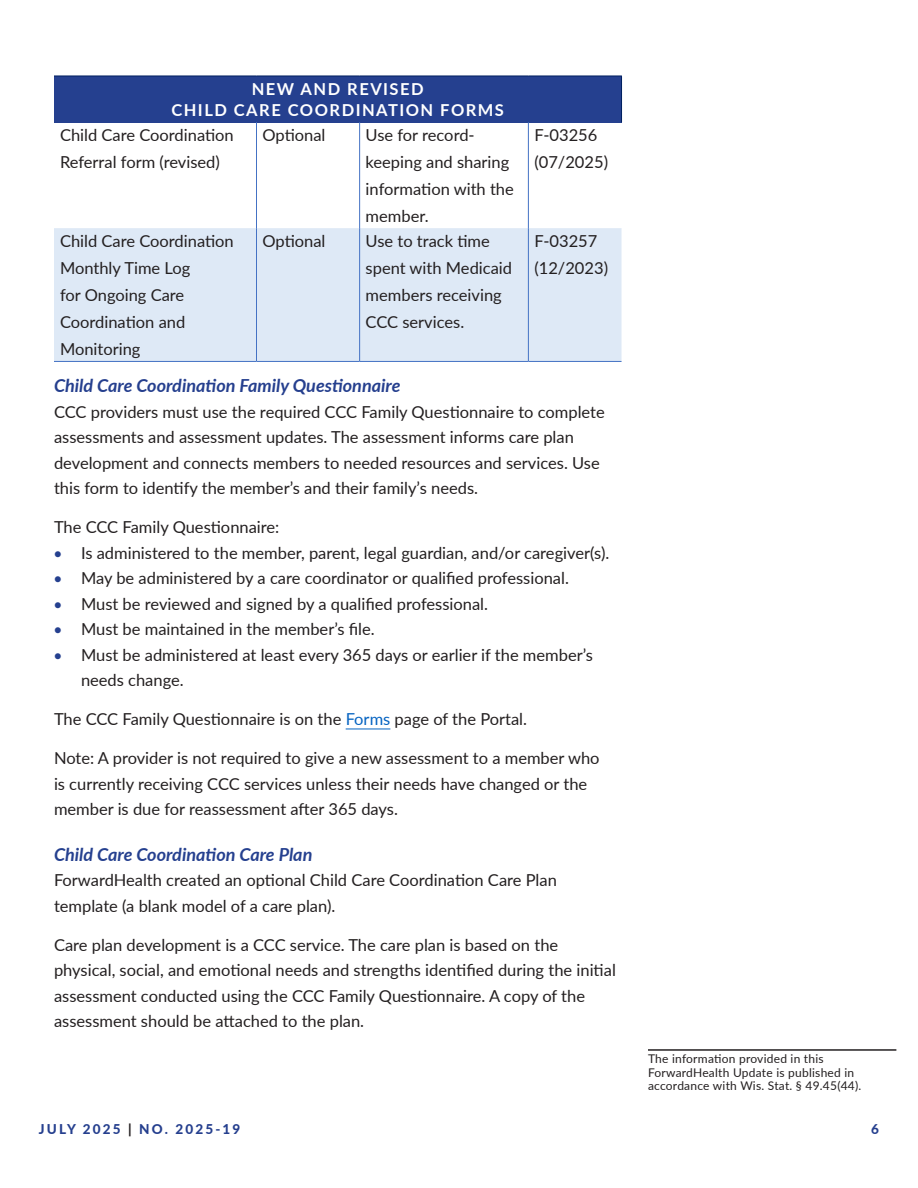
<style>
.page{position:relative;width:918px;height:1188px;background:#fff}
.page>*{position:absolute;margin:0;border:0;box-sizing:border-box;transform-origin:0 0}
.t1{font:italic 700 18px "Lato";color:#253f8e}
.t2{font:italic 700 18px "Lato";color:#25408f}
.t3{font:16.5px/27px "Lato";color:#231f20}
.t4{font:700 16.5px/21px "Lato";letter-spacing:.09em;color:#fff;text-align:center}
.t5{font:800 13.5px "Lato";letter-spacing:.16em;color:#253f8e}
.t6{font:12px/13.5px "Lato";letter-spacing:.02em;color:#231f20}
.s1{color:#25408f}
.s2{color:#0563c1}
.s3{color:#231f20}
</style>
<div class="page">
<hr style="left:648px;top:1049px;width:248px;height:2px;background:#231f20">
<div style="left:54px;top:76px;width:568px;height:46px;background:#25408f"></div>
<div style="left:54px;top:228px;width:568px;height:133px;background:#dee9f6"></div>
<hr style="left:54px;top:76px;width:202px;height:1px;background:#002060">
<hr style="left:256px;top:76px;width:104px;height:1px;background:#002060">
<hr style="left:360px;top:76px;width:168px;height:1px;background:#002060">
<hr style="left:528px;top:76px;width:94px;height:1px;background:#002060">
<hr style="left:621px;top:76px;width:1px;height:46px;background:#002060">
<hr style="left:256px;top:122px;width:1px;height:106px;background:#4472c4">
<hr style="left:359px;top:122px;width:1px;height:106px;background:#4472c4">
<hr style="left:528px;top:122px;width:1px;height:106px;background:#4472c4">
<hr style="left:256px;top:228px;width:1px;height:133px;background:#4472c4">
<hr style="left:359px;top:228px;width:1px;height:133px;background:#4472c4">
<hr style="left:528px;top:228px;width:1px;height:133px;background:#4472c4">
<hr style="left:54px;top:361px;width:202px;height:1px;background:#4472c4">
<hr style="left:256px;top:361px;width:104px;height:1px;background:#4472c4">
<hr style="left:360px;top:361px;width:168px;height:1px;background:#4472c4">
<hr style="left:528px;top:361px;width:94px;height:1px;background:#4472c4">
<hr style="left:346px;top:729px;width:44px;height:1px;background:#0563c1">
<p class="t4" style="left:171px;top:78px;width:334px">NEW AND REVISED<br>CHILD CARE COORDINATION FORMS</p>
<p class="t3" style="left:60px;top:121px;width:175px">Child Care Coordination<br>Referral form (revised)</p>
<p class="t3" style="left:262px;top:121px;width:65px">Optional</p>
<p class="t3" style="left:366px;top:121px;width:150px">Use for record&shy;keeping and sharing information with the member.</p>
<p class="t3" style="left:534px;top:121px;width:75px">F-03256 (07/2025)</p>
<p class="t3" style="left:60px;top:227px;width:175px">Child Care Coordination<br>Monthly Time Log<br>for Ongoing Care<br>Coordination and<br>Monitoring</p>
<p class="t3" style="left:262px;top:227px;width:65px">Optional</p>
<p class="t3" style="left:366px;top:227px;width:148px">Use to track time spent with Medicaid members receiving<br>CCC services.</p>
<p class="t3" style="left:534px;top:227px;width:75px">F-03257 (12/2023)</p>
<p class="t1" style="left:54px;top:372px;width:348px">Child Care Coordination Family Questionnaire</p>
<p class="t3" style="left:54px;top:398px;width:552px;line-height:25.5px">CCC providers must use the required CCC Family Questionnaire to complete assessments and assessment updates. The assessment informs care plan development and connects members to needed resources and services. Use this form to identify the member’s and their family’s needs.</p>
<p class="t3" style="left:54px;top:513px;width:227px">The CCC Family Questionnaire:</p>
<p class="t3" style="left:54px;top:538px;width:557px"><span class="s1">•</span> Is administered to the member, parent, legal guardian, and/or caregiver(s).</p>
<p class="t3" style="left:54px;top:564px;width:516px"><span class="s1">•</span> May be administered by a care coordinator or qualified professional.</p>
<p class="t3" style="left:54px;top:589px;width:436px"><span class="s1">•</span> Must be reviewed and signed by a qualified professional.</p>
<p class="t3" style="left:54px;top:615px;width:322px"><span class="s1">•</span> Must be maintained in the member’s file.</p>
<p class="t3" style="left:81px;top:641px;width:514px;line-height:25.5px;text-indent:-27px"><span class="s1">•</span> Must be administered at least every 365 days or earlier if the member’s needs change.</p>
<p class="t3" style="left:54px;top:705px;width:475px">The CCC Family Questionnaire is on the <span class="s2">Forms</span> page of the Portal.</p>
<p class="t3" style="left:54px;top:745px;width:547px;line-height:25.5px">Note: A provider is not required to give a new assessment to a member who is currently receiving CCC services unless their needs have changed or the member is due for reassessment after 365 days.</p>
<p class="t2" style="left:54px;top:841px;width:260px">Child Care Coordination Care Plan</p>
<p class="t3" style="left:54px;top:867px;width:504px;line-height:25.5px">ForwardHealth created an optional Child Care Coordination Care Plan template (a blank model of a care plan).</p>
<p class="t3" style="left:54px;top:931px;width:563px;line-height:25.5px">Care plan development is a CCC service. The care plan is based on the physical, social, and emotional needs and strengths identified during the initial assessment conducted using the CCC Family Questionnaire. A copy of the assessment should be attached to the plan.</p>
<p class="t6" style="left:648px;top:1052px;width:215px">The information provided in this<br>ForwardHealth Update is published in accordance with Wis. Stat. § 49.45(44).</p>
<p class="t5" style="left:39px;top:1119px;width:203px">JULY 2025 <span class="s3">|</span> NO. 2025-19</p>
<p class="t5" style="left:871px;top:1119px;width:9px">6</p>
</div>
